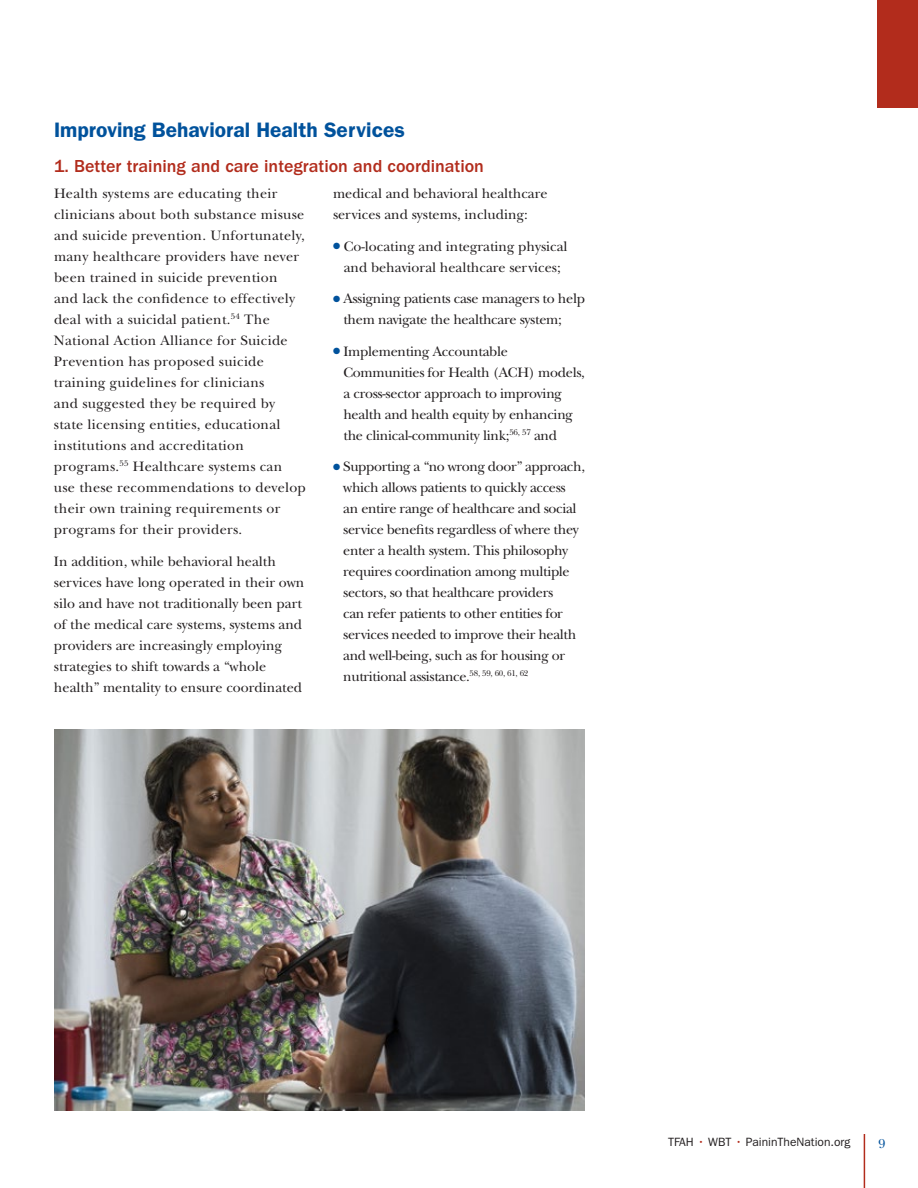
<style>
.page{position:relative;width:918px;height:1188px;background:#fff}
.page>*{position:absolute;margin:0;border:0;box-sizing:border-box;transform-origin:0 0}
.t1{font:600 21px "Franklin Gothic LT";color:#00529c}
.t2{font:500 18px "Franklin Gothic LT";color:#b22c1c}
.t3{font:14.25px/21px "New Baskerville";letter-spacing:.02em;color:#231f20}
.t4{font:14.25px/21px "New Baskerville";letter-spacing:-.025em;color:#231f20}
.t5{font:14.25px/21px "New Baskerville";color:#231f20}
.t6{font:14.25px/21px "New Baskerville";letter-spacing:-.02em;color:#231f20}
.t7{font:13.5px "New Baskerville";color:#00529c}
.t8{font:12px "Franklin Gothic LT";color:#231f20}
.s1{color:#00529c}
.s2{color:#b22c1c}
</style>
<div class="page">
<hr style="left:864px;top:1134px;width:1px;height:54px;background:#b22c1c">
<div style="left:878px;top:0;width:40px;height:108px;background:#b22c1c"></div>
<img style="left:54px;top:729px;width:531px;height:381px">
<h1 class="t1" style="left:54px;top:118px;width:352px">Improving Behavioral Health Services</h1>
<p class="t2" style="left:54px;top:156px;width:432px">1. Better training and care integration and coordination</p>
<p class="t3" style="left:54px;top:183px;width:253px">Health systems are educating their clinicians about both substance misuse and suicide prevention. Unfortunately, many healthcare providers have never been trained in suicide prevention<br>and lack the confidence to effectively deal with a suicidal patient.<sup>54</sup> The National Action Alliance for Suicide Prevention has proposed suicide training guidelines for clinicians<br>and suggested they be required by state licensing entities, educational institutions and accreditation programs.<sup>55</sup> Healthcare systems can use these recommendations to develop their own training requirements or programs for their providers.</p>
<p class="t5" style="left:54px;top:550px;width:252px">In addition, while behavioral health services have long operated in their own silo and have not traditionally been part of the medical care systems, systems and providers are increasingly employing strategies to shift towards a “whole health” mentality to ensure coordinated</p>
<p class="t5" style="left:333px;top:183px;width:216px">medical and behavioral healthcare services and systems, including:</p>
<p class="t5" style="left:333px;top:235px;width:236px;text-align:center"><span class="s1">●</span> Co-locating and integrating physical and behavioral healthcare services;</p>
<p class="t6" style="left:343px;top:288px;width:243px;text-indent:-10px"><span class="s1">●</span> Assigning patients case managers to help them navigate the healthcare system;</p>
<p class="t6" style="left:343px;top:340px;width:243px;text-indent:-10px"><span class="s1">●</span> Implementing Accountable Communities for Health (ACH) models, a cross-sector approach to improving health and health equity by enhancing the clinical-community link;<sup>56,</sup> <sup>57</sup> and</p>
<p class="t4" style="left:343px;top:456px;width:243px;text-indent:-10px"><span class="s1">●</span> Supporting a “no wrong door” approach, which allows patients to quickly access<br>an entire range of healthcare and social service benefits regardless of where they enter a health system. This philosophy requires coordination among multiple sectors, so that healthcare providers<br>can refer patients to other entities for services needed to improve their health and well-being, such as for housing or nutritional assistance.<sup>58,</sup> <sup>59,</sup> <sup>60,</sup> <sup>61,</sup> <sup>62</sup></p>
<p class="t8" style="left:668px;top:1135px;width:184px">TFAH <span class="s2">•</span> WBT <span class="s2">•</span> PaininTheNation.org</p>
<p class="t7" style="left:879px;top:1135px;width:9px">9</p>
</div>
